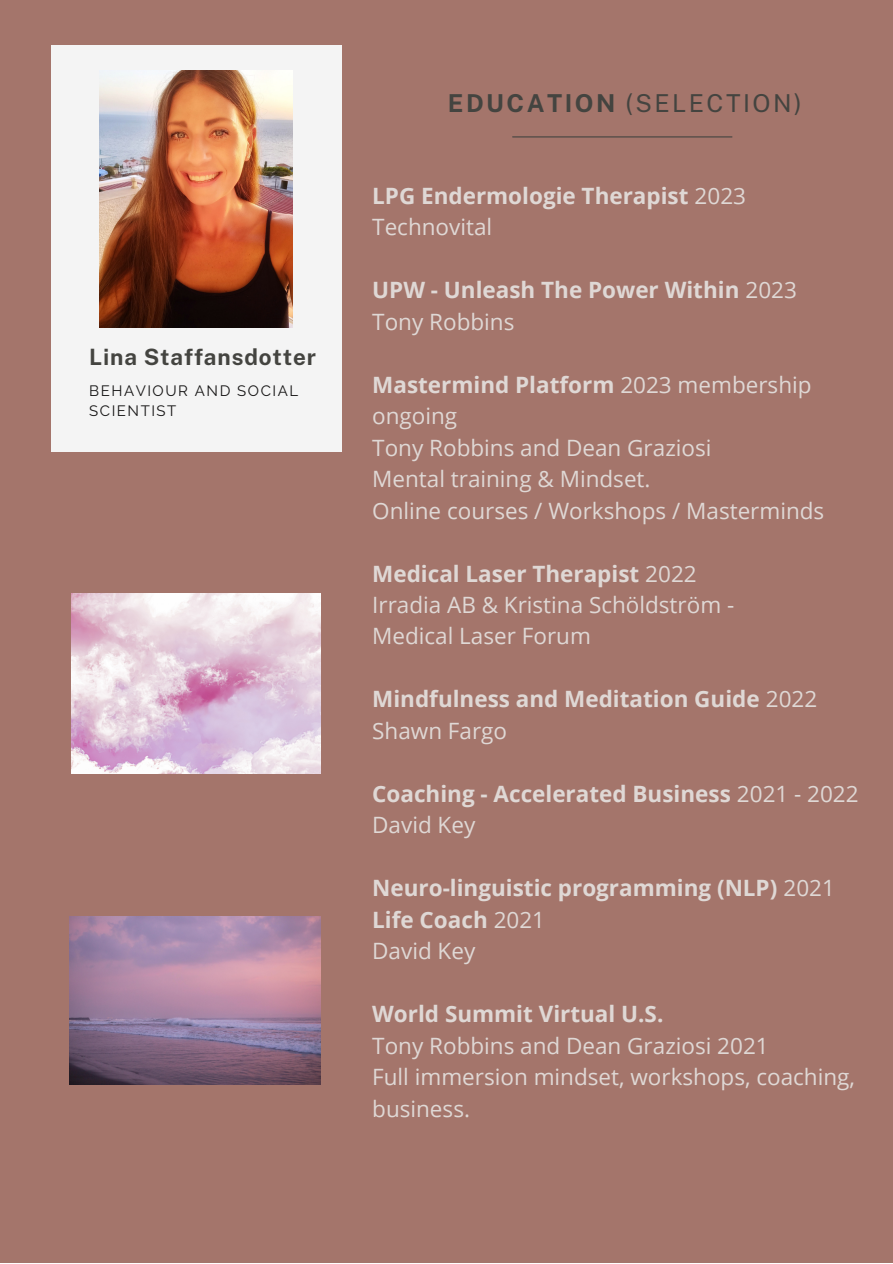
<style>
.page{position:relative;width:893px;height:1264px;background:#fff}
.page>*{position:absolute;margin:0;border:0;box-sizing:border-box;transform-origin:0 0}
.t1{font:24.6px "Public Sans";letter-spacing:.1em;color:#444440}
.t2{font:22.5px/31.5px "Open Sans";color:#dfd8d5}
.t3{font:700 22.5px/31.5px "Open Sans";color:#dfd8d5}
.t4{font:700 22.5px "Public Sans";letter-spacing:.035em;color:#444440}
.t5{font:15px/20.2px "Raleway";letter-spacing:.1em;color:#171616}
.s1{font-weight:700}
.s2{font-weight:400}
</style>
<div class="page">
<div style="left:0;top:0;width:892px;height:1262px;background:#a4756b"></div>
<div style="left:51px;top:45px;width:290px;height:406px;background:#f4f4f4"></div>
<hr style="left:512px;top:136px;width:220px;height:1px;background:#444440">
<img style="left:99px;top:70px;width:194px;height:258px">
<img style="left:72px;top:594px;width:248px;height:179px">
<img style="left:69px;top:916px;width:251px;height:168px">
<p class="t4" style="left:89px;top:344px;width:228px">Lina Staffansdotter</p>
<p class="t5" style="left:89px;top:380px;width:210px">BEHAVIOUR AND SOCIAL<br>SCIENTIST</p>
<p class="t1" style="left:448px;top:89px;width:355px"><span class="s1">EDUCATION</span> (SELECTION)</p>
<p class="t3" style="left:372px;top:179px;width:375px">LPG Endermologie Therapist <span class="s2">2023</span></p>
<p class="t2" style="left:372px;top:211px;width:121px">Technovital</p>
<p class="t3" style="left:372px;top:273px;width:426px">UPW - Unleash The Power Within <span class="s2">2023</span></p>
<p class="t2" style="left:372px;top:305px;width:144px">Tony Robbins</p>
<p class="t2" style="left:372px;top:368px;width:441px"><span class="s1">Mastermind Platform</span> 2023 membership ongoing</p>
<p class="t2" style="left:372px;top:431px;width:341px">Tony Robbins and Dean Graziosi</p>
<p class="t2" style="left:372px;top:462px;width:280px">Mental training &amp; Mindset.</p>
<p class="t2" style="left:372px;top:494px;width:453px">Online courses / Workshops / Masterminds</p>
<p class="t3" style="left:372px;top:557px;width:326px">Medical Laser Therapist <span class="s2">2022</span></p>
<p class="t2" style="left:372px;top:588px;width:363px">Irradia AB &amp; Kristina Schöldström -</p>
<p class="t2" style="left:372px;top:620px;width:220px">Medical Laser Forum</p>
<p class="t3" style="left:372px;top:683px;width:446px">Mindfulness and Meditation Guide <span class="s2">2022</span></p>
<p class="t2" style="left:372px;top:714px;width:136px">Shawn Fargo</p>
<p class="t3" style="left:372px;top:777px;width:488px">Coaching - Accelerated Business <span class="s2">2021 - 2022<br>David Key</span></p>
<p class="t3" style="left:372px;top:871px;width:464px">Neuro-linguistic programming (NLP) <span class="s2">2021</span></p>
<p class="t3" style="left:372px;top:903px;width:174px">Life Coach <span class="s2">2021</span></p>
<p class="t2" style="left:372px;top:934px;width:105px">David Key</p>
<p class="t3" style="left:372px;top:997px;width:292px">World Summit Virtual U.S.</p>
<p class="t2" style="left:372px;top:1029px;width:398px">Tony Robbins and Dean Graziosi 2021</p>
<p class="t2" style="left:372px;top:1060px;width:484px">Full immersion mindset, workshops, coaching, business.</p>
</div>
